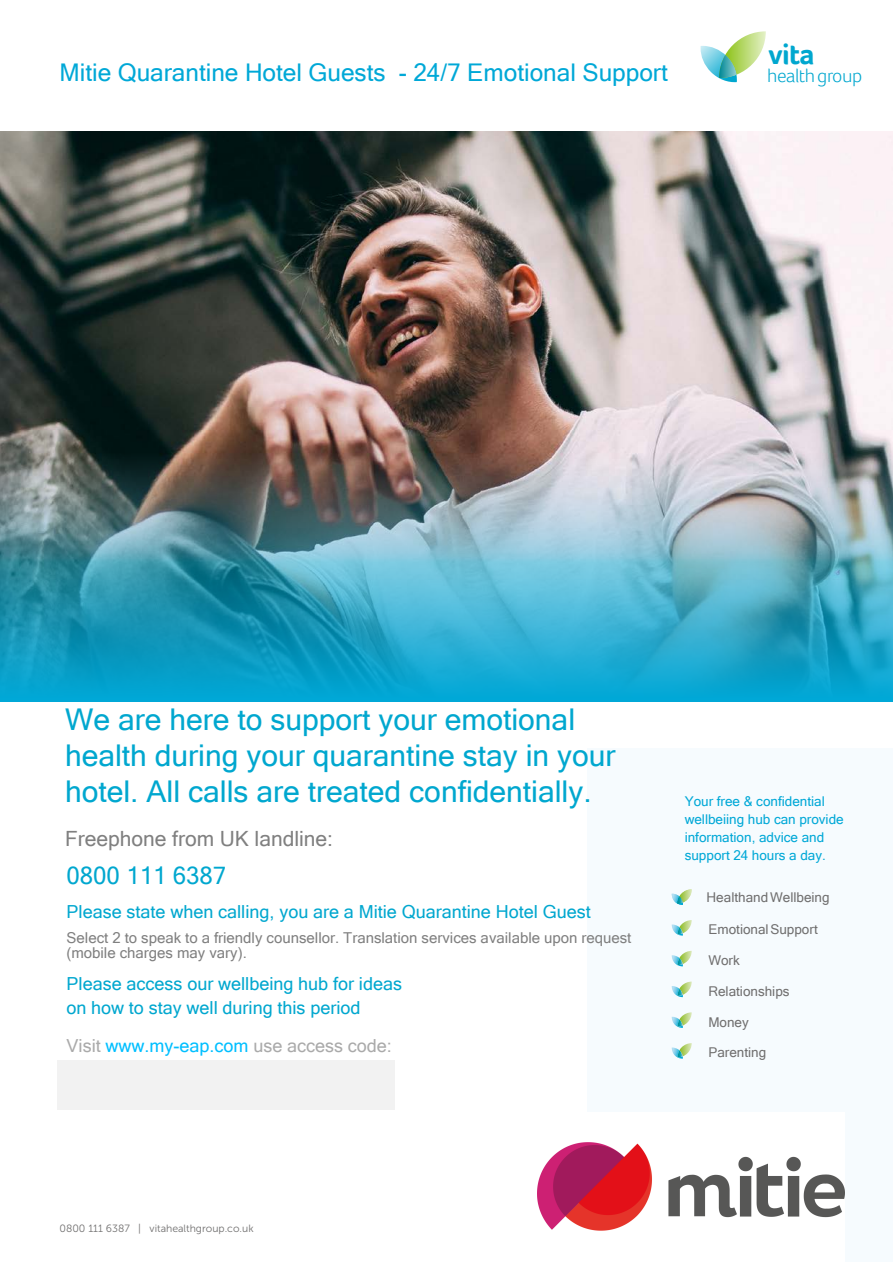
<style>
.page{position:relative;width:893px;height:1263px;background:#fff}
.page>*{position:absolute;margin:0;border:0;box-sizing:border-box;transform-origin:0 0}
.t1{font:30px/36px "Microsoft Sans Serif";color:#00a7cf}
.t2{font:700 29.4px "Foco";color:#00a7cf}
.t3{font:24.45px "Microsoft Sans Serif";color:#00a8d7}
.t4{font:24px "Microsoft Sans Serif";color:#00a7cf}
.t5{font:21px "Microsoft Sans Serif";color:#808080}
.t6{font:300 19.2px "Foco";letter-spacing:-.025em;color:#00a7cf}
.t7{font:18px/24px "Microsoft Sans Serif";color:#00a7cf}
.t8{font:18px "Microsoft Sans Serif";color:#aaa}
.t9{font:15px/15px "Microsoft Sans Serif";color:#808080}
.t10{font:13.5px/18px "Microsoft Sans Serif";color:#00a8d7}
.t11{font:13.5px "Microsoft Sans Serif";color:#706f6f}
.t12{font:10.5px "Museo Sans 300";color:#706f6f}
.s1{color:#00bfff}
</style>
<div class="page">
<svg style="left:700px;top:31px;width:66px;height:52px"></svg>
<img style="left:0;top:132px;width:893px;height:281px">
<img style="left:0;top:413px;width:893px;height:289px">
<div style="left:587px;top:748px;width:306px;height:513px;background:#f6fbfe"></div>
<svg style="left:672px;top:920px;width:20px;height:16px"></svg>
<svg style="left:672px;top:951px;width:20px;height:15px"></svg>
<svg style="left:672px;top:981px;width:20px;height:16px"></svg>
<svg style="left:672px;top:1012px;width:20px;height:16px"></svg>
<svg style="left:672px;top:1043px;width:20px;height:16px"></svg>
<div style="left:58px;top:1060px;width:337px;height:50px;background:#f2f2f2"></div>
<svg style="left:672px;top:889px;width:20px;height:16px"></svg>
<img style="left:538px;top:1142px;width:306px;height:89px">
<h3 class="t3" style="left:60px;top:57px;width:610px">Mitie Quarantine Hotel Guests - 24/7 Emotional Support</h3>
<h2 class="t2" style="left:769px;top:35px;width:47px">vita</h2>
<p class="t6" style="left:767px;top:63px;width:97px">healthgroup</p>
<h1 class="t1" style="left:65px;top:701px;width:552px">We are here to support your emotional health during your quarantine stay in your hotel. All calls are treated confidentially.</h1>
<p class="t5" style="left:65px;top:825px;width:270px">Freephone from UK landline:</p>
<h3 class="t4" style="left:67px;top:859px;width:161px">0800 111 6387</h3>
<p class="t7" style="left:67px;top:899px;width:526px">Please state when calling, you are a Mitie Quarantine Hotel Guest</p>
<p class="t9" style="left:66px;top:930px;width:567px">Select 2 to speak to a friendly counsellor. Translation services available upon request (mobile charges may vary).</p>
<p class="t7" style="left:66px;top:972px;width:337px">Please access our wellbeing hub for ideas on how to stay well during this period</p>
<p class="t8" style="left:67px;top:1034px;width:327px">Visit <span class="s1">www.my-eap.com</span> use access code:</p>
<p class="t10" style="left:685px;top:792px;width:160px">Your free &amp; confidential wellbeiing hub can provide information, advice and support 24 hours a day.</p>
<p class="t11" style="left:707px;top:889px;width:125px">Health and Wellbeing</p>
<p class="t11" style="left:708px;top:921px;width:111px">Emotional Support</p>
<p class="t11" style="left:708px;top:951px;width:33px">Work</p>
<p class="t11" style="left:708px;top:982px;width:83px">Relationships</p>
<p class="t11" style="left:708px;top:1013px;width:42px">Money</p>
<p class="t11" style="left:708px;top:1044px;width:59px">Parenting</p>
<p class="t12" style="left:60px;top:1222px;width:196px">0800 111 6387 | vitahealthgroup.co.uk</p>
</div>
